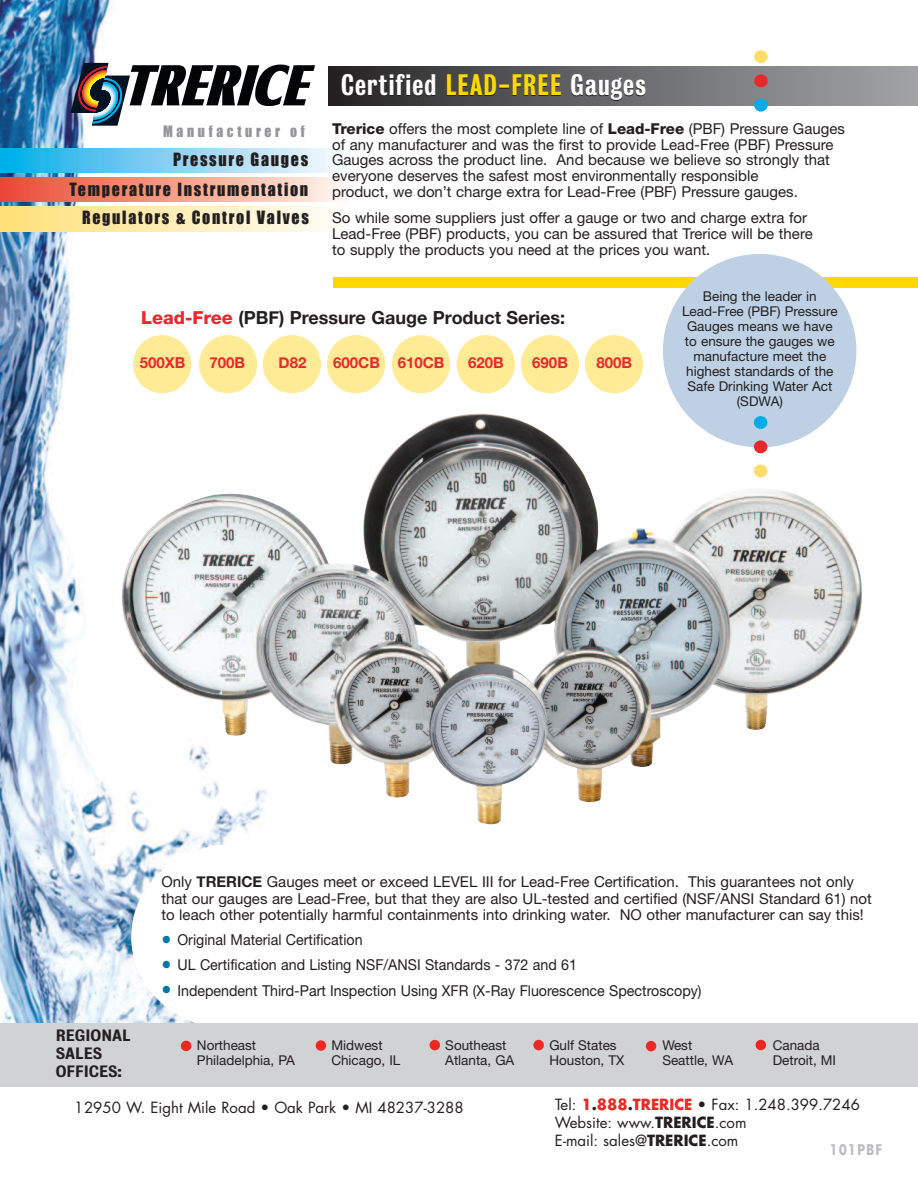
<style>
.page{position:relative;width:918px;height:1188px;background:#fff}
.page>*{position:absolute;margin:0;border:0;box-sizing:border-box;transform-origin:0 0}
.t1{font:27px "Grot Three Five";letter-spacing:.045em;color:#fff}
.t2{font:700 18px "Helvetica Neue";color:#231f20}
.t3{font:16.8px/29.2px "Impact";letter-spacing:.105em;color:#231f20;text-align:right;scale:.95 1}
.t4{font:15px/15.8px "Helvetica Neue";color:#231f20}
.t5{font:15px "Helvetica Neue";color:#231f20;scale:.95 1}
.t6{font:15px/18px "Futura";color:#231f20}
.t7{font:700 15px "Helvetica Neue";color:#e9282d}
.t8{font:15px/18px "Grot Five Five";color:#231f20}
.t9{font:700 condensed 15px "Avant Garde";letter-spacing:.055em;color:#bcbdc0}
.t10{font:14.4px "Impact";letter-spacing:.27em;color:#939598;scale:.95 1}
.t11{font:13.5px/15px "Helvetica Neue";color:#231f20;text-align:center}
.s1{color:#ffd801}
.s2{font-weight:800}
.s3{font-weight:800;color:#e9282d}
.s4{font-weight:700}
.s5{font-size:21px;color:#0075a7}
.s6{font-weight:700;color:#ea2924}
</style>
<div class="page">
<img style="left:0;top:0;width:292px;height:1023px">
<div style="left:131px;top:844px;width:204px;height:186px;background:#fff;border-radius:50%"></div>
<div style="left:328px;top:67px;width:590px;height:38px;background:linear-gradient(to right,#292829,#a5a7ab)"></div>
<div style="left:333px;top:277px;width:585px;height:10px;background:#ffd801"></div>
<div style="left:0;top:1023px;width:918px;height:64px;background:#d1d2d4"></div>
<div style="left:316px;top:1040px;width:10px;height:11px;background:#ea2924;border-radius:50%"></div>
<div style="left:533px;top:1040px;width:11px;height:10px;background:#ea2924;border-radius:50%"></div>
<div style="left:646px;top:1041px;width:10px;height:10px;background:#ea2924;border-radius:50%"></div>
<div style="left:756px;top:1040px;width:10px;height:10px;background:#ea2924;border-radius:50%"></div>
<div style="left:430px;top:1040px;width:10px;height:10px;background:#ea2924;border-radius:50%"></div>
<div style="left:181px;top:1041px;width:10px;height:10px;background:#ea2924;border-radius:50%"></div>
<div style="left:754px;top:99px;width:14px;height:13px;background:#00abe7;border-radius:50%"></div>
<div style="left:754px;top:74px;width:14px;height:13px;background:#e9282d;border-radius:50%"></div>
<div style="left:754px;top:50px;width:14px;height:13px;background:#ffdd68;border-radius:50%"></div>
<div style="left:0;top:207px;width:350px;height:24px;background:linear-gradient(to right,#ffdf76,#fefefa)"></div>
<div style="left:0;top:178px;width:350px;height:23px;background:linear-gradient(to right,#eb482e,#fff8ec)"></div>
<svg style="left:0;top:148px;width:340px;height:24px;background:#83d1f2"></svg>
<svg style="left:70px;top:63px;width:245px;height:63px"></svg>
<img style="left:121px;top:414px;width:741px;height:372px">
<div style="left:663px;top:254px;width:193px;height:193px;background:#bed1e4;border-radius:50%"></div>
<div style="left:754px;top:416px;width:13px;height:13px;background:#00abe7;border-radius:50%"></div>
<div style="left:754px;top:440px;width:13px;height:13px;background:#e9282d;border-radius:50%"></div>
<div style="left:754px;top:465px;width:13px;height:12px;background:#ffdd68;border-radius:50%"></div>
<div style="left:521px;top:335px;width:58px;height:58px;background:#ffea95;border-radius:50%"></div>
<div style="left:585px;top:335px;width:58px;height:58px;background:#ffea95;border-radius:50%"></div>
<div style="left:133px;top:335px;width:58px;height:58px;background:#ffea95;border-radius:50%"></div>
<div style="left:327px;top:335px;width:58px;height:58px;background:#ffea95;border-radius:50%"></div>
<div style="left:392px;top:335px;width:58px;height:58px;background:#ffea95;border-radius:50%"></div>
<div style="left:199px;top:335px;width:58px;height:58px;background:#ffea95;border-radius:50%"></div>
<div style="left:457px;top:335px;width:58px;height:58px;background:#ffea95;border-radius:50%"></div>
<div style="left:263px;top:335px;width:58px;height:58px;background:#ffea95;border-radius:50%"></div>
<h1 class="t1" style="left:341px;top:70px;width:306px">Certified <span class="s1">LEAD-FREE</span> Gauges</h1>
<p class="t10" style="left:163px;top:122px;width:151px">Manufacturer of</p>
<p class="t4" style="left:332px;top:122px;width:514px"><span class="s2">Trerice</span> offers the most complete line of <span class="s2">Lead-Free</span> (PBF) Pressure Gauges of any manufacturer and was the first to provide Lead-Free (PBF) Pressure Gauges across the product line. And because we believe so strongly that everyone deserves the safest most environmentally responsible<br>product, we don’t charge extra for Lead-Free (PBF) Pressure gauges.</p>
<p class="t4" style="left:332px;top:212px;width:482px">So while some suppliers just offer a gauge or two and charge extra for<br>Lead-Free (PBF) products, you can be assured that Trerice will be there to supply the products you need at the prices you want.</p>
<p class="t3" style="left:70px;top:145px;width:253px">Pressure Gauges<br>Temperature Instrumentation</p>
<p class="t3" style="left:82px;top:203px;width:240px">Regulators &amp; Control Valves</p>
<p class="t2" style="left:141px;top:306px;width:425px"><span class="s3">Lead-Free</span> (PBF) Pressure Gauge Product Series:</p>
<p class="t7" style="left:140px;top:353px;width:47px">500XB</p>
<p class="t7" style="left:209px;top:353px;width:37px">700B</p>
<p class="t7" style="left:279px;top:353px;width:29px">D82</p>
<p class="t7" style="left:333px;top:353px;width:113px">600CB 610CB</p>
<p class="t7" style="left:468px;top:353px;width:37px">620B</p>
<p class="t7" style="left:532px;top:353px;width:37px">690B</p>
<p class="t7" style="left:596px;top:353px;width:37px">800B</p>
<p class="t11" style="left:682px;top:290px;width:157px">Being the leader in<br>Lead-Free (PBF) Pressure<br>Gauges means we have to ensure the gauges we manufacture meet the highest standards of the<br>Safe Drinking Water Act (SDWA)</p>
<p class="t8" style="left:56px;top:1027px;width:76px">REGIONAL<br>SALES<br>OFFICES:</p>
<p class="t4" style="left:161px;top:875px;width:712px;line-height:16.5px">Only <span class="s4">TRERICE</span> Gauges meet or exceed LEVEL III for Lead-Free Certification. This guarantees not only that our gauges are Lead-Free, but that they are also UL-tested and certified (NSF/ANSI Standard 61) not to leach other potentially harmful containments into drinking water. NO other manufacturer can say this!</p>
<p class="t5" style="left:161px;top:935px;width:213px"><span class="s5">•</span> Original Material Certification</p>
<p class="t5" style="left:161px;top:960px;width:439px"><span class="s5">•</span> UL Certification and Listing NSF/ANSI Standards - 372 and 61</p>
<p class="t5" style="left:161px;top:985px;width:570px"><span class="s5">•</span> Independent Third-Part Inspection Using XFR (X-Ray Fluorescence Spectroscopy)</p>
<p class="t11" style="left:197px;top:1039px;width:61px">Northeast</p>
<p class="t11" style="left:331px;top:1039px;width:53px">Midwest</p>
<p class="t11" style="left:445px;top:1039px;width:63px">Southeast</p>
<p class="t11" style="left:549px;top:1039px;width:69px">Gulf States</p>
<p class="t11" style="left:662px;top:1039px;width:31px">West</p>
<p class="t11" style="left:773px;top:1039px;width:48px">Canada</p>
<p class="t11" style="left:197px;top:1054px;width:99px">Philadelphia, PA</p>
<p class="t11" style="left:331px;top:1054px;width:71px">Chicago, IL</p>
<p class="t11" style="left:445px;top:1054px;width:71px">Atlanta, GA</p>
<p class="t11" style="left:549px;top:1054px;width:77px">Houston, TX</p>
<p class="t11" style="left:662px;top:1054px;width:72px">Seattle, WA</p>
<p class="t11" style="left:773px;top:1054px;width:65px">Detroit, MI</p>
<p class="t6" style="left:74px;top:1100px;width:391px">12950 W. Eight Mile Road • Oak Park • MI 48237-3288</p>
<p class="t6" style="left:555px;top:1097px;width:307px">Tel: <span class="s6">1</span><span class="s4">.</span><span class="s6">888</span><span class="s4">.</span><span class="s6">TRERICE</span> • Fax: 1.248.399.7246<br>Website: www.<span class="s4">TRERICE</span>.com<br>E-mail: sales@<span class="s4">TRERICE</span>.com</p>
<p class="t9" style="left:830px;top:1144px;width:54px">101PBF</p>
</div>
